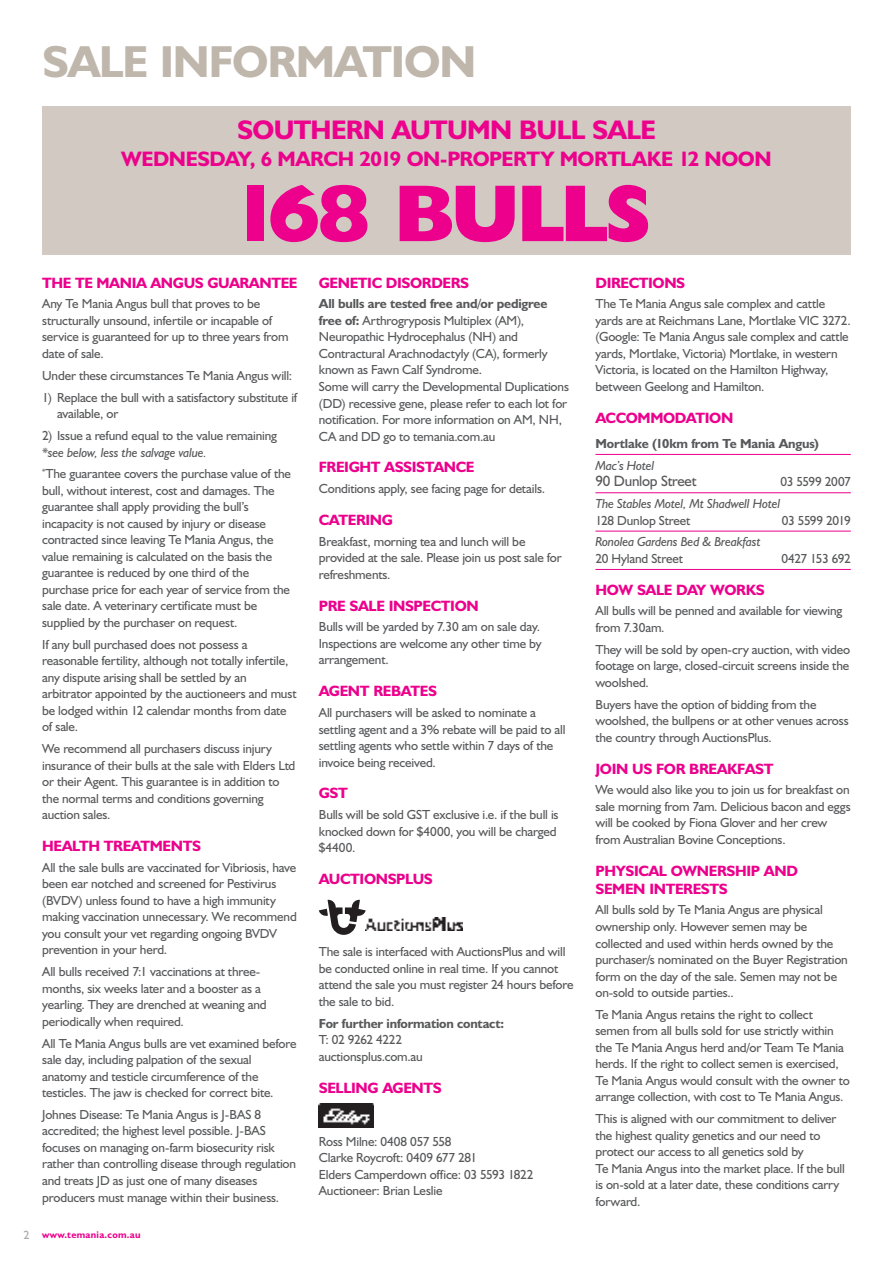
<style>
.page{position:relative;width:893px;height:1263px;background:#fff}
.page>*{position:absolute;margin:0;border:0;box-sizing:border-box;transform-origin:0 0}
.t1{font:800 81px "Humanist 521 BT";letter-spacing:-.035em;color:#ec008c}
.t2{font:700 45px "Humanist 521 BT";letter-spacing:-.025em;color:#bfb6ac}
.t3{font:700 27px "Humanist 521 BT";letter-spacing:-.025em;color:#ec008c}
.t4{font:700 21px "Humanist 521 BT";letter-spacing:-.025em;color:#ec008c}
.t5{font:700 15px/18px "Humanist 521 BT";letter-spacing:-.025em;color:#ec008c}
.t6{font:15px "Humanist 521 BT";letter-spacing:-.02em;color:#58595b}
.t7{font:13.2px/16.5px "Humanist 521 BT";letter-spacing:-.015em;color:#58595b}
.t8{font:italic 13.2px "Humanist 521 BT";letter-spacing:-.02em;color:#58595b}
.t9{font:700 13.2px "Humanist 521 BT";letter-spacing:-.015em;color:#58595b}
.t10{font:13.2px "Humanist 521 BT";letter-spacing:-.035em;color:#58595b}
.t11{font:13.2px "Humanist 521 BT";letter-spacing:-.045em;color:#58595b}
.t12{font:700 9.75px "Humanist 521 BT";letter-spacing:.025em;color:#ec008c}
.s1{font-style:italic}
.s2{font-weight:400;font-size:12px;color:#a7a9ac}
.s3{font-weight:700}
</style>
<div class="page">
<img style="left:365px;top:917px;width:97px;height:13px">
<svg style="left:319px;top:899px;width:46px;height:35px"></svg>
<img style="left:319px;top:1103px;width:54px;height:23px">
<hr style="left:595px;top:454px;width:255px;height:1px;background:#ec008c">
<hr style="left:595px;top:492px;width:255px;height:1px;background:#ec008c">
<hr style="left:595px;top:530px;width:255px;height:1px;background:#ec008c">
<hr style="left:595px;top:569px;width:255px;height:1px;background:#ec008c">
<div style="left:42px;top:106px;width:808px;height:149px;background:#d1c9c2"></div>
<h2 class="t2" style="left:42px;top:46px;width:435px">SALE INFORMATION</h2>
<h3 class="t3" style="left:237px;top:121px;width:420px">SOUTHERN AUTUMN BULL SALE</h3>
<h3 class="t4" style="left:121px;top:152px;width:651px">WEDNESDAY, 6 MARCH 2019 ON-PROPERTY MORTLAKE 12 NOON</h3>
<h1 class="t1" style="left:229px;top:163px;width:423px">168 BULLS</h1>
<p class="t5" style="left:42px;top:275px;width:257px">THE TE MANIA ANGUS GUARANTEE</p>
<p class="t7" style="left:42px;top:297px;width:248px">Any Te Mania Angus bull that proves to be structurally unsound, infertile or incapable of service is guaranteed for up to three years from date of sale.</p>
<p class="t7" style="left:42px;top:368px;width:251px">Under these circumstances Te Mania Angus will:</p>
<p class="t7" style="left:57px;top:390px;width:242px;text-indent:-15px">1) Replace the bull with a satisfactory substitute if available, or</p>
<p class="t7" style="left:42px;top:428px;width:236px">2) Issue a refund equal to the value remaining</p>
<p class="t7" style="left:42px;top:442px;width:250px;line-height:21.8px"><span class="s1">*see below, less the salvage value.<br></span><sup>*</sup>The guarantee covers the purchase value of the</p>
<p class="t7" style="left:42px;top:483px;width:249px">bull, without interest, cost and damages. The guarantee shall apply providing the bull’s incapacity is not caused by injury or disease contracted since leaving Te Mania Angus, the value remaining is calculated on the basis the guarantee is reduced by one third of the purchase price for each year of service from the sale date. A veterinary certificate must be supplied by the purchaser on request.</p>
<p class="t7" style="left:42px;top:637px;width:256px">If any bull purchased does not possess a reasonable fertility, although not totally infertile, any dispute arising shall be settled by an arbitrator appointed by the auctioneers and must be lodged within 12 calendar months from date of sale.</p>
<p class="t7" style="left:42px;top:741px;width:255px">We recommend all purchasers discuss injury insurance of their bulls at the sale with Elders Ltd or their Agent. This guarantee is in addition to the normal terms and conditions governing auction sales.</p>
<p class="t5" style="left:42px;top:838px;width:160px">HEALTH TREATMENTS</p>
<p class="t7" style="left:42px;top:860px;width:256px">All the sale bulls are vaccinated for Vibriosis, have been ear notched and screened for Pestivirus (BVDV) unless found to have a high immunity making vaccination unnecessary. We recommend you consult your vet regarding ongoing BVDV prevention in your herd.</p>
<p class="t7" style="left:42px;top:964px;width:226px">All bulls received 7:1 vaccinations at three&shy;months, six weeks later and a booster as a yearling. They are drenched at weaning and periodically when required.</p>
<p class="t7" style="left:42px;top:1036px;width:256px">All Te Mania Angus bulls are vet examined before sale day, including palpation of the sexual anatomy and testicle circumference of the testicles. The jaw is checked for correct bite.</p>
<p class="t7" style="left:42px;top:1107px;width:255px">Johnes Disease: Te Mania Angus is J-BAS 8 accredited; the highest level possible. J-BAS focuses on managing on-farm biosecurity risk rather than controlling disease through regulation and treats JD as just one of many diseases producers must manage within their business.</p>
<p class="t12" style="left:23px;top:1231px;width:119px"><span class="s2">2</span> www.temania.com.au</p>
<p class="t5" style="left:319px;top:275px;width:152px">GENETIC DISORDERS</p>
<p class="t7" style="left:319px;top:297px;width:251px"><span class="s3">All bulls are tested free and/or pedigree free of:</span> Arthrogryposis Multiplex (AM), Neuropathic Hydrocephalus (NH) and Contractural Arachnodactyly (CA), formerly known as Fawn Calf Syndrome.<br>Some will carry the Developmental Duplications (DD) recessive gene, please refer to each lot for notification. For more information on AM, NH, CA and DD go to temania.com.au</p>
<p class="t5" style="left:319px;top:460px;width:157px">FREIGHT ASSISTANCE</p>
<p class="t7" style="left:319px;top:481px;width:228px">Conditions apply, see facing page for details.</p>
<p class="t5" style="left:319px;top:512px;width:76px">CATERING</p>
<p class="t7" style="left:319px;top:534px;width:244px">Breakfast, morning tea and lunch will be provided at the sale. Please join us post sale for refreshments.</p>
<p class="t5" style="left:319px;top:598px;width:161px">PRE SALE INSPECTION</p>
<p class="t7" style="left:319px;top:620px;width:224px;text-align:justify">Bulls will be yarded by 7.30 am on sale day.<br>Inspections are welcome any other time by arrangement.</p>
<p class="t5" style="left:319px;top:683px;width:120px">AGENT REBATES</p>
<p class="t7" style="left:319px;top:705px;width:248px">All purchasers will be asked to nominate a settling agent and a 3% rebate will be paid to all settling agents who settle within 7 days of the invoice being received.</p>
<p class="t5" style="left:319px;top:785px;width:31px">GST</p>
<p class="t7" style="left:319px;top:807px;width:241px">Bulls will be sold GST exclusive i.e. if the bull is knocked down for $4000, you will be charged $4400.</p>
<p class="t5" style="left:319px;top:871px;width:115px">AUCTIONSPLUS</p>
<p class="t7" style="left:319px;top:944px;width:256px">The sale is interfaced with AuctionsPlus and will be conducted online in real time. If you cannot attend the sale you must register 24 hours before the sale to bid.</p>
<p class="t9" style="left:319px;top:1018px;width:187px">For further information contact:</p>
<p class="t7" style="left:319px;top:1032px;width:105px">T: 02 9262 4222 auctionsplus.com.au</p>
<p class="t5" style="left:319px;top:1079px;width:124px">SELLING AGENTS</p>
<p class="t7" style="left:319px;top:1134px;width:216px">Ross Milne: 0408 057 558<br>Clarke Roycroft: 0409 677 281<br>Elders Camperdown office: 03 5593 1822<br>Auctioneer: Brian Leslie</p>
<p class="t5" style="left:595px;top:275px;width:91px">DIRECTIONS</p>
<p class="t7" style="left:595px;top:297px;width:257px">The Te Mania Angus sale complex and cattle yards are at Reichmans Lane, Mortlake VIC 3272. (Google: Te Mania Angus sale complex and cattle yards, Mortlake, Victoria) Mortlake, in western Victoria, is located on the Hamilton Highway, between Geelong and Hamilton.</p>
<p class="t5" style="left:595px;top:410px;width:139px">ACCOMMODATION</p>
<p class="t9" style="left:595px;top:438px;width:225px">Mortlake (10km from Te Mania Angus)</p>
<p class="t8" style="left:595px;top:460px;width:60px">Mac’s Hotel</p>
<p class="t6" style="left:595px;top:476px;width:102px">90 Dunlop Street</p>
<p class="t7" style="left:780px;top:475px;width:72px">03 5599 2007</p>
<p class="t8" style="left:595px;top:499px;width:186px">The Stables Motel, Mt Shadwell Hotel</p>
<p class="t7" style="left:595px;top:513px;width:96px">128 Dunlop Street</p>
<p class="t10" style="left:781px;top:515px;width:70px">03 5599 2019</p>
<p class="t8" style="left:595px;top:537px;width:167px">Ronolea Gardens Bed &amp; Breakfast</p>
<p class="t7" style="left:595px;top:551px;width:89px">20 Hyland Street</p>
<p class="t11" style="left:781px;top:553px;width:71px">0427 153 692</p>
<p class="t5" style="left:595px;top:582px;width:171px">HOW SALE DAY WORKS</p>
<p class="t7" style="left:595px;top:604px;width:248px">All bulls will be penned and available for viewing from 7.30am.</p>
<p class="t7" style="left:595px;top:642px;width:256px;text-align:justify">They will be sold by open-cry auction, with video footage on large, closed-circuit screens inside the woolshed.</p>
<p class="t7" style="left:595px;top:697px;width:255px">Buyers have the option of bidding from the woolshed, the bullpens or at other venues across the country through AuctionsPlus.</p>
<p class="t5" style="left:595px;top:761px;width:179px">JOIN US FOR BREAKFAST</p>
<p class="t7" style="left:595px;top:782px;width:256px">We would also like you to join us for breakfast on sale morning from 7am. Delicious bacon and eggs will be cooked by Fiona Glover and her crew from Australian Bovine Conceptions.</p>
<p class="t5" style="left:595px;top:863px;width:204px">PHYSICAL OWNERSHIP AND<br>SEMEN INTERESTS</p>
<p class="t7" style="left:595px;top:903px;width:254px">All bulls sold by Te Mania Angus are physical ownership only. However semen may be collected and used within herds owned by the purchaser/s nominated on the Buyer Registration form on the day of the sale. Semen may not be on-sold to outside parties..</p>
<p class="t7" style="left:595px;top:1007px;width:256px">Te Mania Angus retains the right to collect semen from all bulls sold for use strictly within the Te Mania Angus herd and/or Team Te Mania herds. If the right to collect semen is exercised, Te Mania Angus would consult with the owner to arrange collection, with cost to Te Mania Angus.</p>
<p class="t7" style="left:595px;top:1111px;width:251px">This is aligned with our commitment to deliver the highest quality genetics and our need to protect our access to all genetics sold by<br>Te Mania Angus into the market place. If the bull is on-sold at a later date, these conditions carry forward.</p>
</div>
